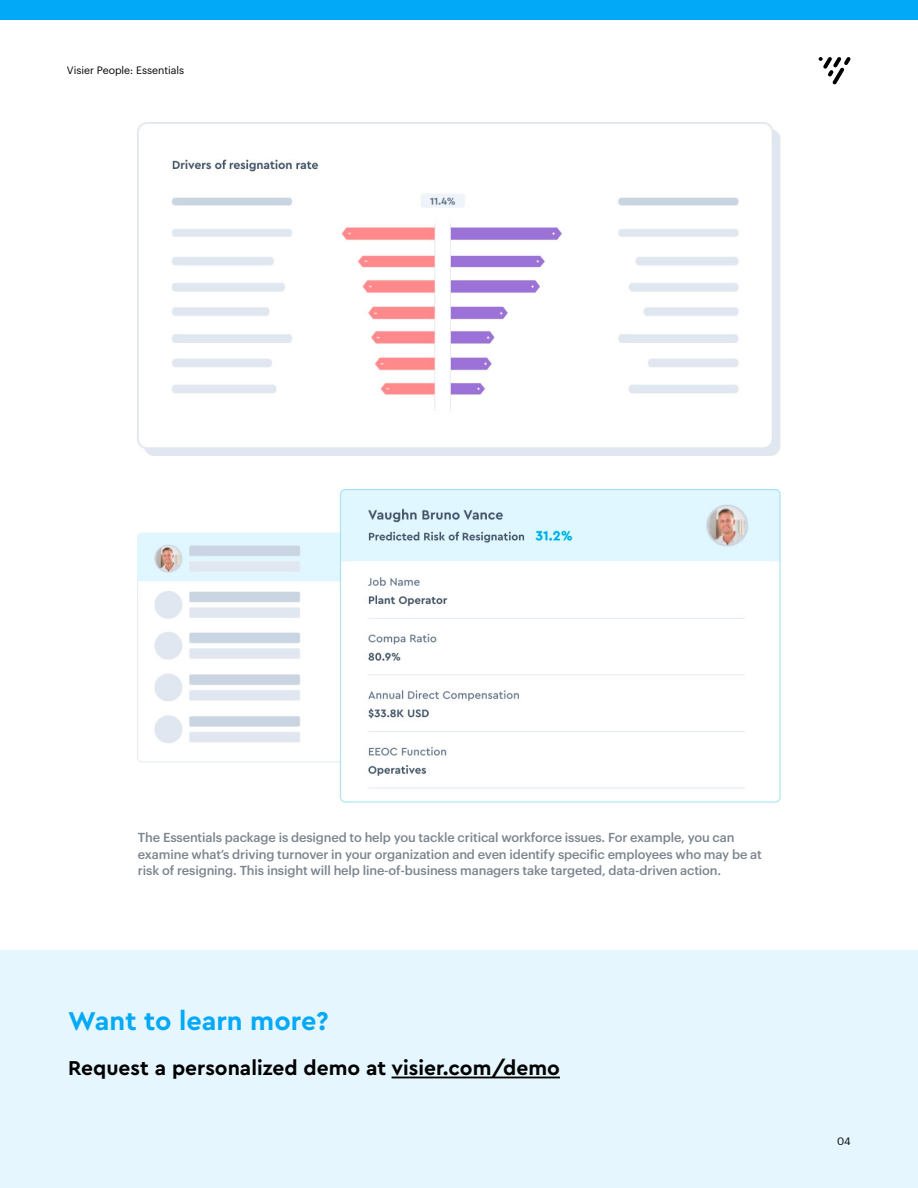
<style>
.page{position:relative;width:918px;height:1188px;background:#fff}
.page>*{position:absolute;margin:0;border:0;box-sizing:border-box;transform-origin:0 0}
.t1{font:700 27px "Cera Pro";color:#02a9f7}
.t2{font:700 21px "Cera Pro";color:#000}
.t3{font:500 12.75px/16.5px "Graphik";letter-spacing:-.01em;color:#7c858e}
.t4{font:10.5px "Graphik";color:#000}
</style>
<div class="page">
<img style="left:138px;top:122px;width:642px;height:334px">
<img style="left:138px;top:489px;width:642px;height:314px">
<div style="left:0;top:950px;width:918px;height:238px;background:#e6f6fe"></div>
<hr style="left:392px;top:1077px;width:168px;height:1px;background:#000">
<div style="left:0;top:0;width:918px;height:20px;background:#02a9f7"></div>
<svg style="left:819px;top:57px;width:32px;height:27px"></svg>
<p class="t4" style="left:67px;top:63px;width:119px">Visier People: Essentials</p>
<p class="t3" style="left:138px;top:828px;width:625px">The Essentials package is designed to help you tackle critical workforce issues. For example, you can examine what’s driving turnover in your organization and even identify specific employees who may be at risk of resigning. This insight will help line-of-business managers take targeted, data-driven action.</p>
<h1 class="t1" style="left:68px;top:1003px;width:262px">Want to learn more?</h1>
<h2 class="t2" style="left:68px;top:1054px;width:493px">Request a personalized demo at visier.com/demo</h2>
<p class="t4" style="left:837px;top:1133px;width:15px">04</p>
</div>
